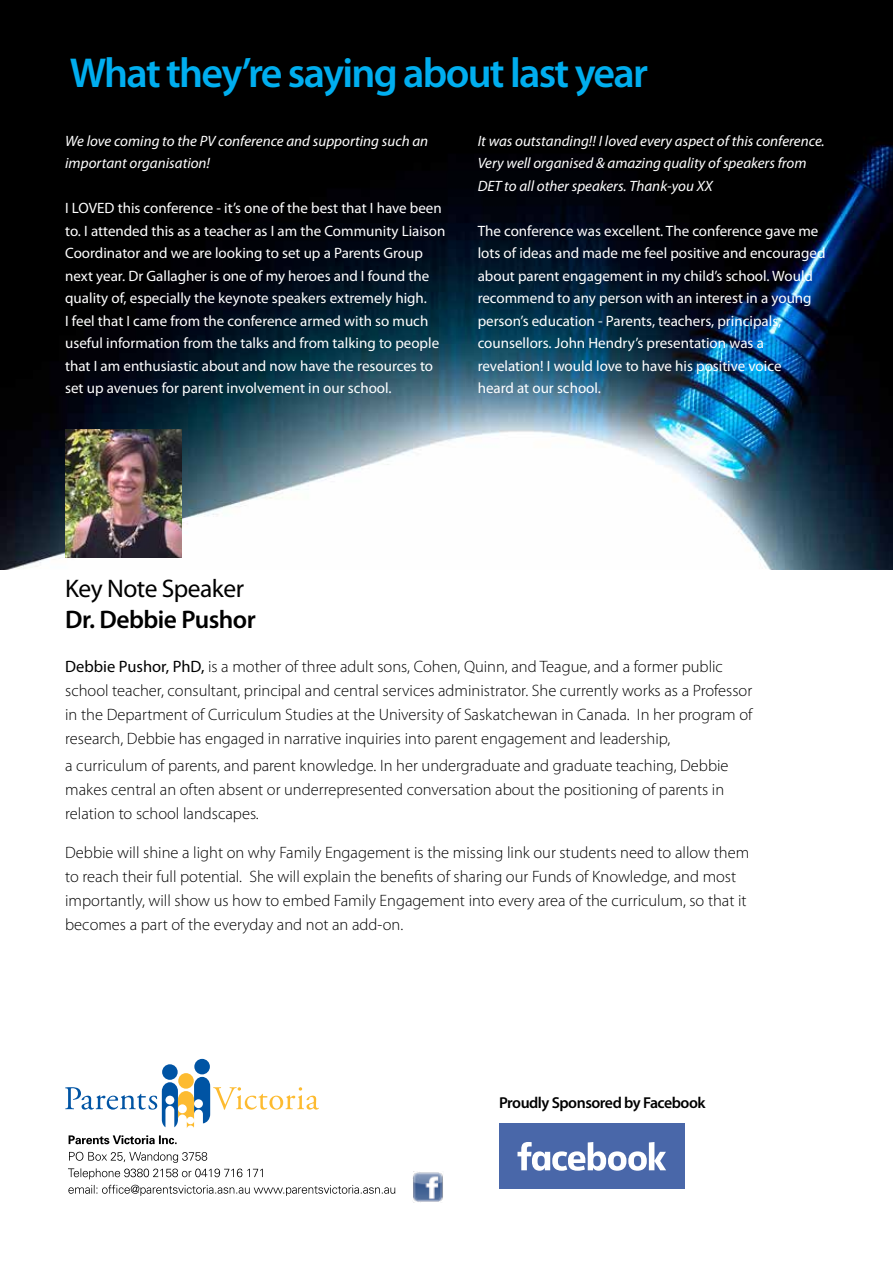
<style>
.page{position:relative;width:893px;height:1263px;background:#fff}
.page>*{position:absolute;margin:0;border:0;box-sizing:border-box;transform-origin:0 0}
.t1{font:600 42px "Myriad Pro";letter-spacing:-.04em;color:#00aeef}
.t2{font:600 25.5px "Myriad Pro";letter-spacing:-.02em;color:#000}
.t3{font:25.5px "Myriad Pro";letter-spacing:-.02em;color:#000}
.t4{font:300 16.5px/24px "Myriad Pro";color:#000}
.t5{font:600 15.9px "Myriad Pro";letter-spacing:-.03em;color:#000}
.t6{font:15px/22.5px "Myriad Pro";color:#fff}
.t7{font:italic 15px/22.5px "Myriad Pro";color:#fff}
.s1{font-weight:400}
</style>
<div class="page">
<img style="left:0;top:0;width:893px;height:570px">
<div style="left:194px;top:1059px;width:16px;height:15px;background:#0054a4;border-radius:50%"></div>
<div style="left:162px;top:1064px;width:16px;height:16px;background:#0054a4;border-radius:50%"></div>
<svg style="left:178px;top:1073px;width:16px;height:16px"></svg>
<svg style="left:65px;top:1077px;width:254px;height:51px"></svg>
<img style="left:413px;top:1171px;width:30px;height:31px">
<svg style="left:68px;top:1185px;width:327px;height:11px"></svg>
<svg style="left:68px;top:1152px;width:195px;height:27px"></svg>
<svg style="left:69px;top:1135px;width:108px;height:9px"></svg>
<img style="left:65px;top:429px;width:116px;height:128px">
<div style="left:499px;top:1123px;width:186px;height:66px;background:#4967a9"></div>
<svg style="left:517px;top:1142px;width:149px;height:29px"></svg>
<h1 class="t1" style="left:70px;top:47px;width:580px">What they’re saying about last year</h1>
<p class="t7" style="left:65px;top:129px;width:365px">We love coming to the PV conference and supporting such an important organisation!</p>
<p class="t6" style="left:65px;top:197px;width:382px">I LOVED this conference - it’s one of the best that I have been to. I attended this as a teacher as I am the Community Liaison Coordinator and we are looking to set up a Parents Group next year. Dr Gallagher is one of my heroes and I found the quality of, especially the keynote speakers extremely high.<br>I feel that I came from the conference armed with so much useful information from the talks and from talking to people that I am enthusiastic about and now have the resources to set up avenues for parent involvement in our school.</p>
<p class="t7" style="left:478px;top:129px;width:349px">It was outstanding!! I loved every aspect of this conference.<br>Very well organised &amp; amazing quality of speakers from<br>DET to all other speakers. Thank-you XX</p>
<p class="t6" style="left:478px;top:219px;width:349px">The conference was excellent. The conference gave me lots of ideas and made me feel positive and encouraged about parent engagement in my child’s school. Would recommend to any person with an interest in a young person’s education - Parents, teachers, principals, counsellors. John Hendry’s presentation was a revelation! I would love to have his positive voice<br>heard at our school.</p>
<h2 class="t3" style="left:65px;top:573px;width:180px">Key Note Speaker</h2>
<h2 class="t2" style="left:65px;top:603px;width:192px">Dr. Debbie Pushor</h2>
<p class="t4" style="left:65px;top:654px;width:689px"><span class="s1">Debbie Pushor, PhD,</span> is a mother of three adult sons, Cohen, Quinn, and Teague, and a former public school teacher, consultant, principal and central services administrator. She currently works as a Professor in the Department of Curriculum Studies at the University of Saskatchewan in Canada. In her program of research, Debbie has engaged in narrative inquiries into parent engagement and leadership,</p>
<p class="t4" style="left:65px;top:753px;width:665px">a curriculum of parents, and parent knowledge. In her undergraduate and graduate teaching, Debbie makes central an often absent or underrepresented conversation about the positioning of parents in relation to school landscapes.</p>
<p class="t4" style="left:65px;top:840px;width:685px">Debbie will shine a light on why Family Engagement is the missing link our students need to allow them to reach their full potential. She will explain the benefits of sharing our Funds of Knowledge, and most importantly, will show us how to embed Family Engagement into every area of the curriculum, so that it becomes a part of the everyday and not an add-on.</p>
<p class="t5" style="left:499px;top:1092px;width:208px">Proudly Sponsored by Facebook</p>
</div>
